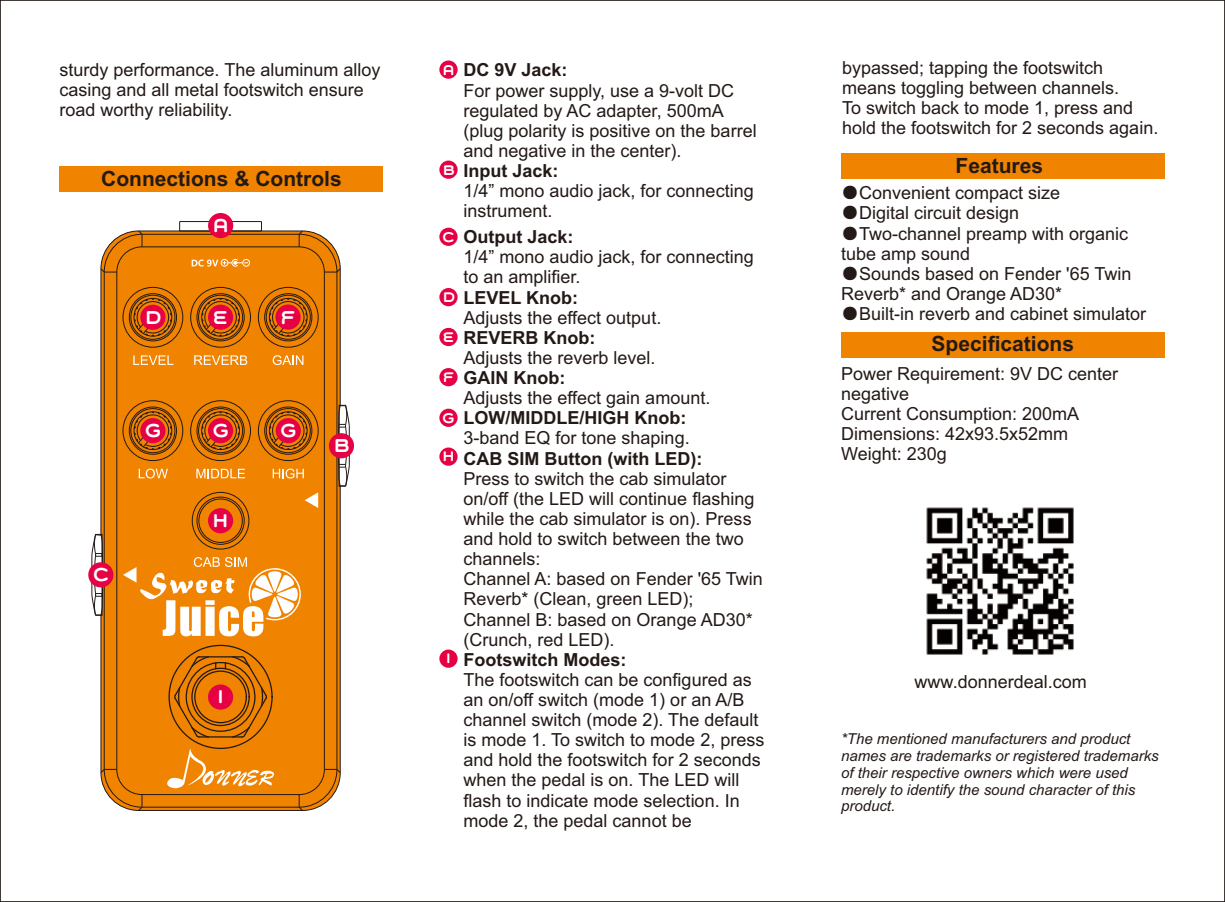
<style>
.page{position:relative;width:1225px;height:902px;background:#fff}
.page>*{position:absolute;margin:0;border:0;box-sizing:border-box;transform-origin:0 0}
.t1{font:24px "Grover Caps";color:#fff}
.t2{font:700 21px "Arial";color:#231916}
.t3{font:18px/20.1px "Arial";color:#231916}
.t4{font:700 18px "Arial";color:#231916}
.t5{font:18px "Grover Caps";color:#fff}
.t6{font:italic 15px/16.8px "Arial";color:#231916}
.s1{font-family:"Sim Sun"}
.s2{font-family:"Grover Caps";font-weight:400;color:#fff}
</style>
<div class="page">
<div style="left:60px;top:166px;width:323px;height:25px;background:#f08300"></div>
<div style="left:841px;top:153px;width:323px;height:25px;background:#f08300"></div>
<div style="left:439px;top:60px;width:18px;height:19px;background:#e60044;border-radius:50%"></div>
<div style="left:439px;top:228px;width:18px;height:18px;background:#e60044;border-radius:50%"></div>
<div style="left:439px;top:288px;width:18px;height:18px;background:#e60044;border-radius:50%"></div>
<div style="left:439px;top:328px;width:18px;height:18px;background:#e60044;border-radius:50%"></div>
<div style="left:841px;top:332px;width:323px;height:26px;background:#f08300"></div>
<img style="left:926px;top:507px;width:148px;height:148px">
<div style="left:439px;top:368px;width:18px;height:18px;background:#e60044;border-radius:50%"></div>
<div style="left:439px;top:408px;width:18px;height:19px;background:#e60044;border-radius:50%"></div>
<div style="left:439px;top:447px;width:18px;height:18px;background:#e60044;border-radius:50%"></div>
<div style="left:439px;top:649px;width:18px;height:18px;background:#e60044;border-radius:50%"></div>
<div style="left:439px;top:160px;width:18px;height:19px;background:#e60044;border-radius:50%"></div>
<svg style="left:100px;top:273px;width:241px;height:538px;fill:#f08300"></svg>
<hr style="left:142px;top:806px;width:157px;height:1px;background:#231916">
<hr style="left:104px;top:272px;width:1px;height:497px;background:#231916">
<hr style="left:336px;top:272px;width:1px;height:497px;background:#231916">
<hr style="left:142px;top:794px;width:157px;height:1px;background:#231916">
<svg style="left:100px;top:768px;width:43px;height:43px"></svg>
<hr style="left:116px;top:272px;width:1px;height:497px;background:#231916">
<hr style="left:324px;top:272px;width:1px;height:497px;background:#231916">
<svg style="left:298px;top:768px;width:43px;height:43px"></svg>
<svg style="left:339px;top:404px;width:11px;height:83px"></svg>
<div style="left:129px;top:293px;width:48px;height:48px;border:1px solid #231916;border-radius:50%"></div>
<div style="left:130px;top:295px;width:45px;height:45px;border:1px solid #231916;border-radius:50%"></div>
<div style="left:122px;top:287px;width:61px;height:60px;border:1px solid #231916;border-radius:50%"></div>
<svg style="left:133px;top:297px;width:50px;height:40px"></svg>
<div style="left:196px;top:293px;width:49px;height:48px;border:1px solid #231916;border-radius:50%"></div>
<div style="left:198px;top:295px;width:45px;height:45px;border:1px solid #231916;border-radius:50%"></div>
<svg style="left:201px;top:297px;width:39px;height:40px"></svg>
<div style="left:190px;top:287px;width:61px;height:60px;border:1px solid #231916;border-radius:50%"></div>
<div style="left:264px;top:293px;width:48px;height:48px;border:1px solid #231916;border-radius:50%"></div>
<div style="left:266px;top:295px;width:45px;height:45px;border:1px solid #231916;border-radius:50%"></div>
<svg style="left:268px;top:297px;width:40px;height:40px"></svg>
<div style="left:258px;top:287px;width:61px;height:60px;border:1px solid #231916;border-radius:50%"></div>
<div style="left:129px;top:406px;width:48px;height:48px;border:1px solid #231916;border-radius:50%"></div>
<div style="left:130px;top:408px;width:45px;height:45px;border:1px solid #231916;border-radius:50%"></div>
<div style="left:122px;top:400px;width:61px;height:61px;border:1px solid #231916;border-radius:50%"></div>
<svg style="left:133px;top:411px;width:50px;height:39px"></svg>
<div style="left:196px;top:406px;width:49px;height:48px;border:1px solid #231916;border-radius:50%"></div>
<div style="left:198px;top:408px;width:45px;height:45px;border:1px solid #231916;border-radius:50%"></div>
<svg style="left:201px;top:411px;width:39px;height:39px"></svg>
<div style="left:190px;top:400px;width:61px;height:61px;border:1px solid #231916;border-radius:50%"></div>
<div style="left:264px;top:406px;width:48px;height:48px;border:1px solid #231916;border-radius:50%"></div>
<div style="left:266px;top:408px;width:45px;height:45px;border:1px solid #231916;border-radius:50%"></div>
<svg style="left:268px;top:411px;width:40px;height:39px"></svg>
<div style="left:258px;top:400px;width:61px;height:61px;border:1px solid #231916;border-radius:50%"></div>
<div style="left:196px;top:496px;width:49px;height:48px;border:1px solid #231916;border-radius:50%"></div>
<div style="left:198px;top:498px;width:45px;height:45px;border:1px solid #231916;border-radius:50%"></div>
<div style="left:192px;top:492px;width:57px;height:57px;border:1px solid #231916;border-radius:50%"></div>
<svg style="left:139px;top:468px;width:29px;height:10px"></svg>
<svg style="left:196px;top:468px;width:49px;height:10px"></svg>
<svg style="left:273px;top:468px;width:31px;height:10px"></svg>
<svg style="left:133px;top:355px;width:40px;height:10px"></svg>
<svg style="left:273px;top:355px;width:30px;height:10px"></svg>
<svg style="left:194px;top:355px;width:53px;height:10px"></svg>
<svg style="left:305px;top:492px;width:13px;height:16px"></svg>
<svg style="left:100px;top:221px;width:241px;height:52px"></svg>
<svg style="left:166px;top:747px;width:111px;height:41px"></svg>
<svg style="left:91px;top:533px;width:210px;height:103px"></svg>
<div style="left:208px;top:213px;width:25px;height:25px;background:#e60044;border-radius:50%"></div>
<div style="left:88px;top:562px;width:25px;height:25px;background:#e60044;border-radius:50%"></div>
<div style="left:140px;top:305px;width:25px;height:25px;background:#e60044;border-radius:50%"></div>
<div style="left:329px;top:433px;width:25px;height:25px;background:#e60044;border-radius:50%"></div>
<div style="left:275px;top:304px;width:26px;height:25px;background:#e60044;border-radius:50%"></div>
<div style="left:140px;top:418px;width:25px;height:25px;background:#e60044;border-radius:50%"></div>
<div style="left:208px;top:304px;width:25px;height:26px;background:#e60044;border-radius:50%"></div>
<div style="left:208px;top:508px;width:25px;height:25px;background:#e60044;border-radius:50%"></div>
<div style="left:208px;top:418px;width:25px;height:25px;background:#e60044;border-radius:50%"></div>
<div style="left:276px;top:418px;width:25px;height:25px;background:#e60044;border-radius:50%"></div>
<svg style="left:173px;top:655px;width:95px;height:83px"></svg>
<p class="t3" style="left:60px;top:61px;width:322px">sturdy performance. The aluminum alloy casing and all metal footswitch ensure road worthy reliability.</p>
<p class="t2" style="left:101px;top:171px;width:242px">Connections &amp; Controls</p>
<h1 class="t1" style="left:144px;top:301px;width:20px">d</h1>
<h1 class="t1" style="left:144px;top:415px;width:20px">g</h1>
<h1 class="t1" style="left:92px;top:559px;width:19px">c</h1>
<h1 class="t1" style="left:212px;top:210px;width:19px">a</h1>
<h1 class="t1" style="left:212px;top:301px;width:18px">e</h1>
<h1 class="t1" style="left:279px;top:301px;width:18px">f</h1>
<h1 class="t1" style="left:211px;top:415px;width:20px">g</h1>
<h1 class="t1" style="left:279px;top:415px;width:20px">g</h1>
<h1 class="t1" style="left:211px;top:505px;width:19px">h</h1>
<h1 class="t1" style="left:333px;top:430px;width:20px">b</h1>
<h1 class="t1" style="left:216px;top:681px;width:10px">i</h1>
<p class="t3" style="left:842px;top:59px;width:318px">bypassed; tapping the footswitch means toggling between channels.<br>To switch back to mode 1, press and hold the footswitch for 2 seconds again.</p>
<p class="t4" style="left:463px;top:63px;width:106px">DC 9V Jack:</p>
<p class="t3" style="left:463px;top:82px;width:295px">For power supply, use a 9-volt DC regulated by AC adapter, 500mA (plug polarity is positive on the barrel and negative in the center).</p>
<p class="t4" style="left:463px;top:164px;width:97px">Input Jack:</p>
<p class="t3" style="left:463px;top:182px;width:292px">1/4” mono audio jack, for connecting instrument.</p>
<p class="t5" style="left:442px;top:58px;width:14px">a</p>
<p class="t2" style="left:955px;top:158px;width:89px">Features</p>
<p class="t3" style="left:841px;top:185px;width:221px"><span class="s1">●</span>Convenient compact size</p>
<p class="t3" style="left:841px;top:205px;width:180px"><span class="s1">●</span>Digital circuit design</p>
<p class="t3" style="left:841px;top:225px;width:289px"><span class="s1">●</span>Two-channel preamp with organic tube amp sound</p>
<p class="t3" style="left:841px;top:265px;width:292px"><span class="s1">●</span>Sounds based on Fender '65 Twin<br>Reverb* and Orange AD30*</p>
<p class="t3" style="left:841px;top:305px;width:307px"><span class="s1">●</span>Built-in reverb and cabinet simulator</p>
<p class="t5" style="left:442px;top:158px;width:15px">b</p>
<p class="t4" style="left:463px;top:230px;width:112px">Output Jack:</p>
<p class="t3" style="left:463px;top:248px;width:292px">1/4” mono audio jack, for connecting to an amplifier.</p>
<p class="t3" style="left:463px;top:309px;width:199px">Adjusts the effect output.</p>
<p class="t4" style="left:463px;top:330px;width:133px">REVERB Knob:</p>
<p class="t3" style="left:463px;top:349px;width:194px">Adjusts the reverb level.</p>
<p class="t4" style="left:463px;top:371px;width:103px">GAIN Knob:</p>
<p class="t3" style="left:463px;top:389px;width:248px">Adjusts the effect gain amount.</p>
<p class="t3" style="left:463px;top:429px;width:228px">3-band EQ for tone shaping.</p>
<p class="t4" style="left:463px;top:451px;width:240px">CAB SIM Button (with LED):</p>
<p class="t3" style="left:463px;top:470px;width:301px">Press to switch the cab simulator on/off (the LED will continue flashing while the cab simulator is on). Press and hold to switch between the two channels:<br>Channel A: based on Fender '65 Twin<br>Reverb* (Clean, green LED);<br>Channel B: based on Orange AD30* (Crunch, red LED).</p>
<p class="t4" style="left:463px;top:652px;width:165px">Footswitch Modes:</p>
<p class="t3" style="left:463px;top:671px;width:302px">The footswitch can be configured as an on/off switch (mode 1) or an A/B channel switch (mode 2). The default is mode 1. To switch to mode 2, press and hold the footswitch for 2 seconds when the pedal is on. The LED will flash to indicate mode selection. In mode 2, the pedal cannot be</p>
<p class="t5" style="left:442px;top:225px;width:15px">c</p>
<p class="t4" style="left:442px;top:290px;width:138px"><span class="s2">d</span> LEVEL Knob:</p>
<p class="t5" style="left:442px;top:325px;width:14px">e</p>
<p class="t2" style="left:931px;top:335px;width:144px">Specifications</p>
<p class="t3" style="left:841px;top:365px;width:279px">Power Requirement: 9V DC center negative<br>Current Consumption: 200mA<br>Dimensions: 42x93.5x52mm<br>Weight: 230g</p>
<p class="t5" style="left:442px;top:365px;width:14px">f</p>
<p class="t4" style="left:441px;top:411px;width:246px"><span class="s2">g</span> LOW/MIDDLE/HIGH Knob:</p>
<p class="t5" style="left:442px;top:444px;width:15px">h</p>
<p class="t5" style="left:445px;top:646px;width:8px">i</p>
<p class="t3" style="left:914px;top:673px;width:174px">www.donnerdeal.com</p>
<p class="t6" style="left:841px;top:732px;width:319px">*The mentioned manufacturers and product names are trademarks or registered trademarks of their respective owners which were used merely to identify the sound character of this product.</p>
</div>
